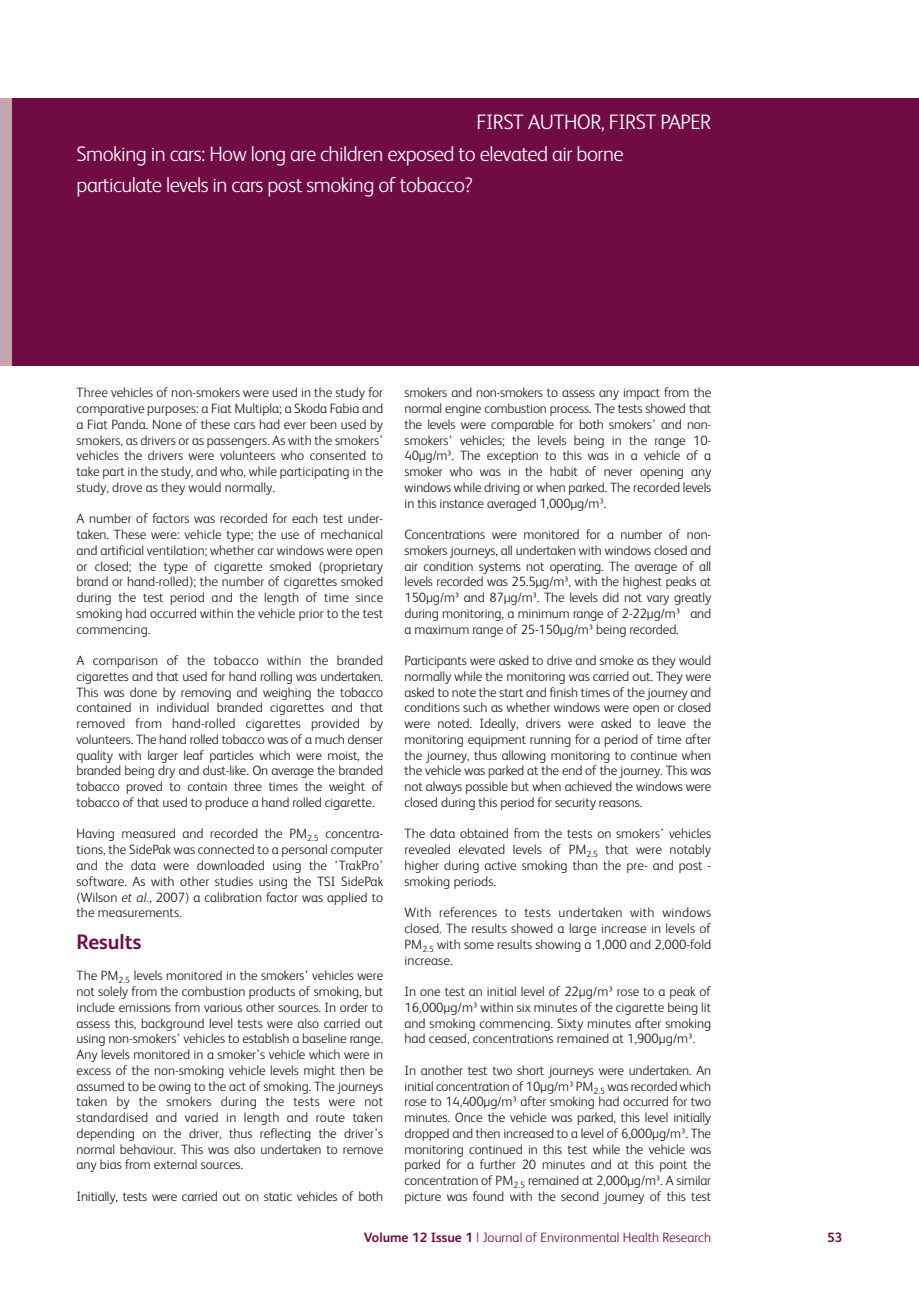
<style>
.page{position:relative;width:919px;height:1289px;background:#fff}
.page>*{position:absolute;margin:0;border:0;box-sizing:border-box;transform-origin:0 0}
.t1{font:300 21px/31.5px "FS Albert";letter-spacing:-.025em;color:#fff}
.t2{font:700 21px "FS Albert";color:#710b43}
.t3{font:300 13.5px/15.8px "FS Albert";letter-spacing:-.005em;color:#1c1b1e;text-align:justify}
.t4{font:300 13.5px "FS Albert";color:#710b43}
.t5{font:700 13.5px "FS Albert";color:#710b43}
.s1{font-style:italic}
.s2{font-weight:700}
</style>
<div class="page">
<div style="left:0;top:98px;width:13px;height:268px;background:#c6a5af"></div>
<div style="left:13px;top:98px;width:905px;height:268px;background:#710b43"></div>
<h1 class="t1" style="left:77px;top:109px;width:636px;text-indent:400px">FIRST AUTHOR, FIRST PAPER<br>Smoking in cars: How long are children exposed to elevated air borne particulate levels in cars post smoking of tobacco?</h1>
<p class="t3" style="left:77px;top:386px;width:308px">Three vehicles of non-smokers were used in the study for comparative purposes: a Fiat Multipla; a Skoda Fabia and a Fiat Panda. None of these cars had ever been used by smokers, as drivers or as passengers. As with the smokers’ vehicles the drivers were volunteers who consented to take part in the study, and who, while participating in the study, drove as they would normally.</p>
<p class="t3" style="left:77px;top:512px;width:308px">A number of factors was recorded for each test under&shy;taken. These were: vehicle type; the use of mechanical and artificial ventilation; whether car windows were open or closed; the type of cigarette smoked (proprietary brand or hand-rolled); the number of cigarettes smoked during the test period and the length of time since smoking had occurred within the vehicle prior to the test commencing.</p>
<p class="t3" style="left:77px;top:654px;width:308px">A comparison of the tobacco within the branded cigarettes and that used for hand rolling was undertaken.<br>This was done by removing and weighing the tobacco contained in individual branded cigarettes and that removed from hand-rolled cigarettes provided by volunteers. The hand rolled tobacco was of a much denser quality with larger leaf particles which were moist, the branded being dry and dust-like. On average the branded tobacco proved to contain three times the weight of tobacco of that used to produce a hand rolled cigarette.</p>
<p class="t3" style="left:77px;top:827px;width:308px">Having measured and recorded the PM<sub>2.5</sub> concentra&shy;tions, the SidePak was connected to a personal computer and the data were downloaded using the ‘TrakPro’ software. As with other studies using the TSI SidePak (Wilson <span class="s1">et al.,</span> 2007) a calibration factor was applied to the measurements.</p>
<h1 class="t2" style="left:77px;top:934px;width:66px">Results</h1>
<p class="t3" style="left:77px;top:969px;width:308px">The PM<sub>2.5</sub> levels monitored in the smokers’ vehicles were not solely from the combustion products of smoking, but include emissions from various other sources. In order to assess this, background level tests were also carried out using non-smokers’ vehicles to establish a baseline range.<br>Any levels monitored in a smoker’s vehicle which were in excess of the non-smoking vehicle levels might then be assumed to be owing to the act of smoking. The journeys taken by the smokers during the tests were not standardised and varied in length and route taken depending on the driver, thus reflecting the driver’s normal behaviour. This was also undertaken to remove any bias from external sources.</p>
<p class="t3" style="left:77px;top:1189px;width:308px">Initially, tests were carried out on static vehicles of both</p>
<p class="t3" style="left:404px;top:386px;width:308px">smokers and non-smokers to assess any impact from the normal engine combustion process. The tests showed that the levels were comparable for both smokers’ and non&shy;smokers’ vehicles; the levels being in the range 10- 40µg/m³. The exception to this was in a vehicle of a smoker who was in the habit of never opening any windows while driving or when parked. The recorded levels in this instance averaged 1,000µg/m³.</p>
<p class="t3" style="left:404px;top:528px;width:308px">Concentrations were monitored for a number of non&shy;smokers journeys, all undertaken with windows closed and air condition systems not operating. The average of all levels recorded was 25.5µg/m³, with the highest peaks at 150µg/m³ and 87µg/m³. The levels did not vary greatly during monitoring, a minimum range of 2-22µg/m³ and a maximum range of 25-150µg/m³ being recorded.</p>
<p class="t3" style="left:404px;top:654px;width:308px">Participants were asked to drive and smoke as they would normally while the monitoring was carried out. They were asked to note the start and finish times of the journey and conditions such as whether windows were open or closed were noted. Ideally, drivers were asked to leave the monitoring equipment running for a period of time after the journey, thus allowing monitoring to continue when the vehicle was parked at the end of the journey. This was not always possible but when achieved the windows were closed during this period for security reasons.</p>
<p class="t3" style="left:404px;top:827px;width:308px">The data obtained from the tests on smokers’ vehicles revealed elevated levels of PM<sub>2.5</sub> that were notably higher during active smoking than the pre- and post - smoking periods.</p>
<p class="t3" style="left:404px;top:906px;width:308px">With references to tests undertaken with windows closed. The results showed a large increase in levels of PM<sub>2.5</sub> with some results showing a 1,000 and 2,000-fold increase.</p>
<p class="t3" style="left:404px;top:984px;width:308px">In one test an initial level of 22µg/m³ rose to a peak of 16,000µg/m³ within six minutes of the cigarette being lit and smoking commencing. Sixty minutes after smoking had ceased, concentrations remained at 1,900µg/m³.</p>
<p class="t3" style="left:404px;top:1063px;width:308px">In another test two short journeys were undertaken. An initial concentration of 10µg/m³ PM<sub>2.5</sub> was recorded which rose to 14,400µg/m³ after smoking had occurred for two minutes. Once the vehicle was parked, this level initially dropped and then increased to a level of 6,000µg/m³. The monitoring continued in this test while the vehicle was parked for a further 20 minutes and at this point the concentration of PM<sub>2.5</sub> remained at 2,000µg/m³. A similar picture was found with the second journey of this test</p>
<p class="t4" style="left:364px;top:1232px;width:349px"><span class="s2">Volume 12 Issue 1</span> | Journal of Environmental Health Research</p>
<p class="t5" style="left:827px;top:1232px;width:17px">53</p>
</div>
